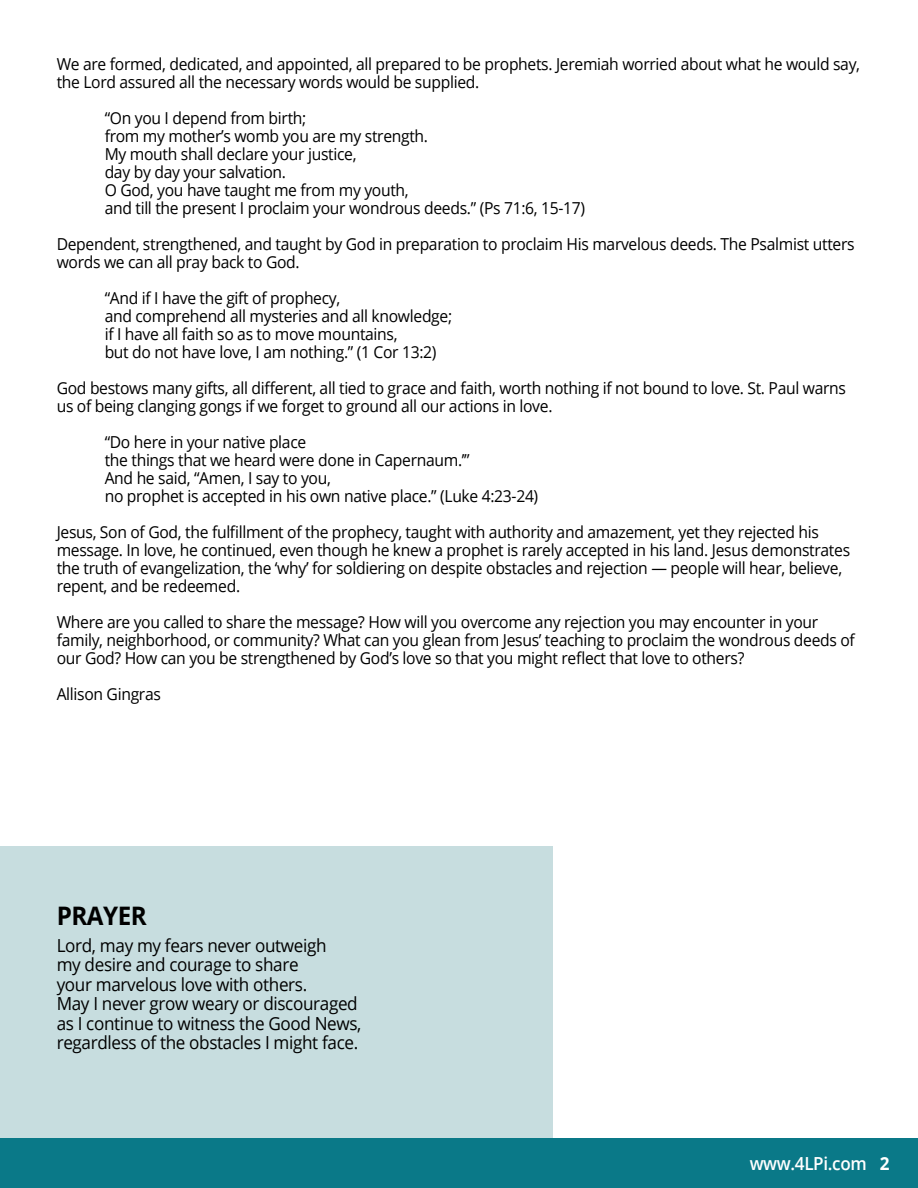
<style>
.page{position:relative;width:918px;height:1188px;background:#fff}
.page>*{position:absolute;margin:0;border:0;box-sizing:border-box;transform-origin:0 0}
.t1{font:700 25.5px "Open Sans";letter-spacing:-.02em;color:#000;scale:.95 1}
.t2{font:18px/19.5px "Open Sans";letter-spacing:-.02em;color:#000;scale:.95 1}
.t3{font:600 18px "Open Sans";letter-spacing:-.02em;color:#fff;scale:.95 1}
.t4{font:16.5px/18px "Open Sans";letter-spacing:-.02em;color:#000;scale:.95 1}
.s1{font-weight:700}
</style>
<div class="page">
<div style="left:0;top:846px;width:553px;height:296px;background:#c7dddf"></div>
<div style="left:0;top:1138px;width:918px;height:50px;background:#0a7988"></div>
<p class="t4" style="left:57px;top:55px;width:847px">We are formed, dedicated, and appointed, all prepared to be prophets. Jeremiah worried about what he would say, the Lord assured all the necessary words would be supplied.</p>
<p class="t4" style="left:105px;top:109px;width:507px">“On you I depend from birth;<br>from my mother’s womb you are my strength.<br>My mouth shall declare your justice,<br>day by day your salvation.<br>O God, you have taught me from my youth,<br>and till the present I proclaim your wondrous deeds.” (Ps 71:6, 15-17)</p>
<p class="t4" style="left:57px;top:235px;width:841px">Dependent, strengthened, and taught by God in preparation to proclaim His marvelous deeds. The Psalmist utters words we can all pray back to God.</p>
<p class="t4" style="left:105px;top:289px;width:367px">“And if I have the gift of prophecy,<br>and comprehend all mysteries and all knowledge; if I have all faith so as to move mountains,<br>but do not have love, I am nothing.” (1 Cor 13:2)</p>
<p class="t4" style="left:57px;top:379px;width:832px">God bestows many gifts, all different, all tied to grace and faith, worth nothing if not bound to love. St. Paul warns us of being clanging gongs if we forget to ground all our actions in love.</p>
<p class="t4" style="left:105px;top:433px;width:458px">“Do here in your native place<br>the things that we heard were done in Capernaum.’”<br>And he said, “Amen, I say to you,<br>no prophet is accepted in his own native place.” (Luke 4:23-24)</p>
<p class="t4" style="left:57px;top:523px;width:837px">Jesus, Son of God, the fulfillment of the prophecy, taught with authority and amazement, yet they rejected his message. In love, he continued, even though he knew a prophet is rarely accepted in his land. Jesus demonstrates the truth of evangelization, the ‘why’ for soldiering on despite obstacles and rejection — people will hear, believe, repent, and be redeemed.</p>
<p class="t4" style="left:57px;top:613px;width:842px">Where are you called to share the message? How will you overcome any rejection you may encounter in your family, neighborhood, or community? What can you glean from Jesus’ teaching to proclaim the wondrous deeds of our God? How can you be strengthened by God’s love so that you might reflect that love to others?</p>
<p class="t4" style="left:57px;top:685px;width:111px">Allison Gingras</p>
<h1 class="t1" style="left:57px;top:898px;width:96px">PRAYER</h1>
<p class="t2" style="left:57px;top:935px;width:322px">Lord, may my fears never outweigh<br>my desire and courage to share<br>your marvelous love with others.<br>May I never grow weary or discouraged as I continue to witness the Good News, regardless of the obstacles I might face.</p>
<p class="t3" style="left:750px;top:1151px;width:149px">www.4LPi.com <span class="s1">2</span></p>
</div>
